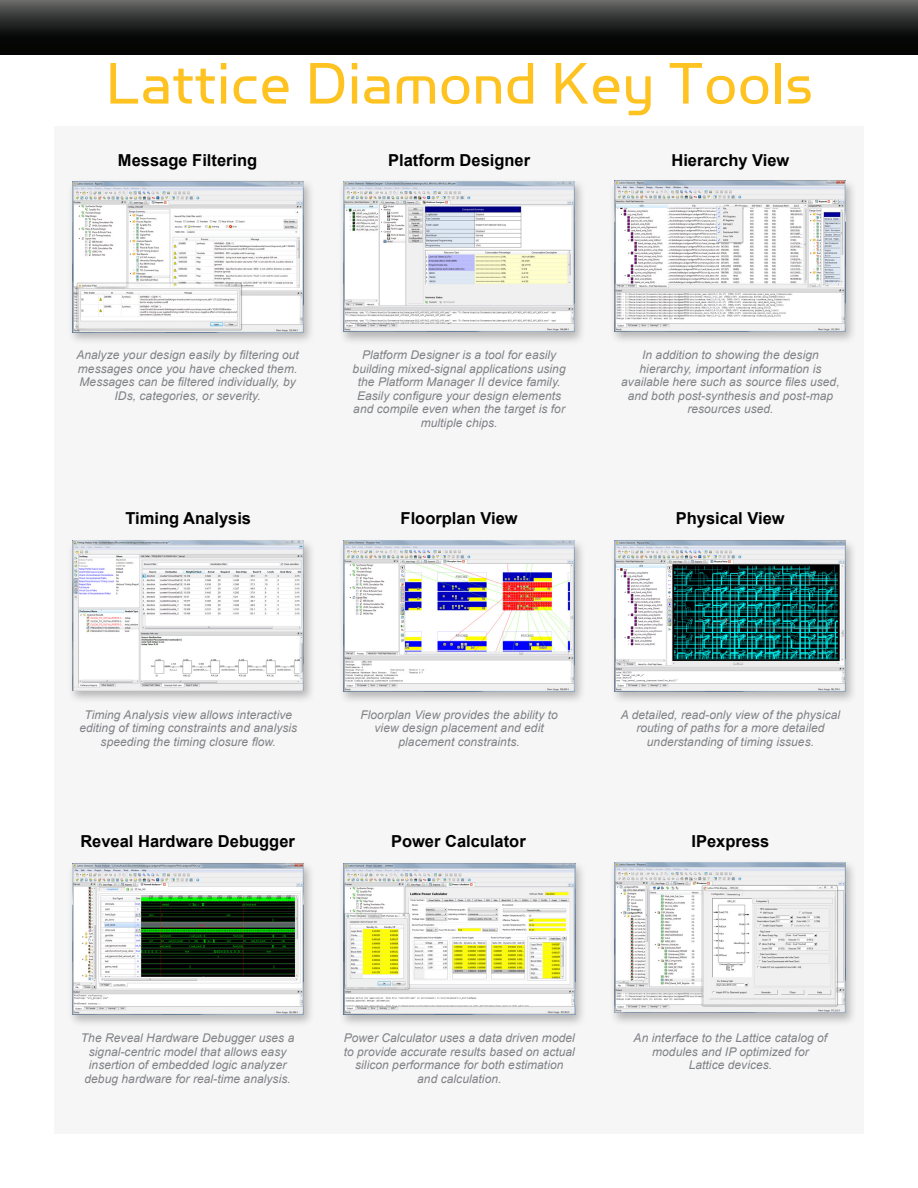
<style>
.page{position:relative;width:918px;height:1188px;background:#fff}
.page>*{position:absolute;margin:0;border:0;box-sizing:border-box;transform-origin:0 0}
.MAIN_HEADER_-_Top_of{font:66px "Simian Display Orangutan";letter-spacing:.01em;color:#fec221}
.Figure_Heading_Cente{font:700 16.5px "Arial";color:#000}
.t1{font:italic 12px/13.5px "Arial";letter-spacing:.005em;color:#808285;text-align:center}
</style>
<div class="page">
<svg style="left:0;top:0;width:918px;height:54px;background:#252625"></svg>
<div style="left:54px;top:126px;width:810px;height:1008px;background:#f6f6f7"></div>
<div style="left:67px;top:538px;width:248px;height:166px;background:#231f20;opacity:.3"></div>
<img style="left:72px;top:541px;width:232px;height:150px">
<div style="left:67px;top:861px;width:248px;height:167px;background:#231f20;opacity:.3"></div>
<img style="left:72px;top:864px;width:231px;height:150px">
<div style="left:338px;top:861px;width:249px;height:167px;background:#231f20;opacity:.3"></div>
<img style="left:344px;top:864px;width:231px;height:150px">
<div style="left:338px;top:538px;width:248px;height:167px;background:#231f20;opacity:.3"></div>
<img style="left:344px;top:541px;width:231px;height:150px">
<div style="left:67px;top:178px;width:248px;height:167px;background:#231f20;opacity:.3"></div>
<img style="left:72px;top:181px;width:231px;height:151px">
<div style="left:338px;top:178px;width:248px;height:167px;background:#231f20;opacity:.3"></div>
<img style="left:344px;top:181px;width:231px;height:151px">
<div style="left:610px;top:538px;width:247px;height:167px;background:#231f20;opacity:.3"></div>
<img style="left:615px;top:541px;width:231px;height:150px">
<div style="left:610px;top:178px;width:248px;height:167px;background:#231f20;opacity:.3"></div>
<img style="left:615px;top:181px;width:231px;height:150px">
<div style="left:609px;top:860px;width:248px;height:166px;background:#231f20;opacity:.3"></div>
<img style="left:615px;top:862px;width:231px;height:151px">
<p class="MAIN_HEADER_-_Top_of" style="left:105px;top:49px;width:709px">Lattice Diamond Key Tools</p>
<p class="Figure_Heading_Cente" style="left:118px;top:149px;width:141px">Message Filtering</p>
<p class="Figure_Heading_Cente" style="left:388px;top:149px;width:144px">Platform Designer</p>
<p class="Figure_Heading_Cente" style="left:671px;top:149px;width:120px">Hierarchy View</p>
<p class="t1" style="left:76px;top:349px;width:224px">Analyze your design easily by filtering out messages once you have checked them.<br>Messages can be filtered individually, by IDs, categories, or severity.</p>
<p class="t1" style="left:353px;top:349px;width:215px">Platform Designer is a tool for easily building mixed-signal applications using the Platform Manager II device family.<br>Easily configure your design elements and compile even when the target is for multiple chips.</p>
<p class="Figure_Heading_Cente" style="left:125px;top:508px;width:127px">Timing Analysis</p>
<p class="Figure_Heading_Cente" style="left:401px;top:508px;width:119px">Floorplan View</p>
<p class="t1" style="left:621px;top:349px;width:220px">In addition to showing the design hierarchy, important information is available here such as source files used, and both post-synthesis and post-map resources used.</p>
<p class="Figure_Heading_Cente" style="left:676px;top:508px;width:110px">Physical View</p>
<p class="t1" style="left:79px;top:708px;width:219px">Timing Analysis view allows interactive editing of timing constraints and analysis speeding the timing closure flow.</p>
<p class="Figure_Heading_Cente" style="left:80px;top:830px;width:216px">Reveal Hardware Debugger</p>
<p class="t1" style="left:360px;top:708px;width:199px">Floorplan View provides the ability to view design placement and edit placement constraints.</p>
<p class="Figure_Heading_Cente" style="left:391px;top:830px;width:136px">Power Calculator</p>
<p class="t1" style="left:621px;top:708px;width:221px">A detailed, read-only view of the physical routing of paths for a more detailed understanding of timing issues.</p>
<p class="Figure_Heading_Cente" style="left:692px;top:830px;width:79px">IPexpress</p>
<p class="t1" style="left:81px;top:1031px;width:215px">The Reveal Hardware Debugger uses a signal-centric model that allows easy insertion of embedded logic analyzer debug hardware for real-time analysis.</p>
<p class="t1" style="left:344px;top:1031px;width:233px">Power Calculator uses a data driven model to provide accurate results based on actual silicon performance for both estimation and calculation.</p>
<p class="t1" style="left:634px;top:1031px;width:195px">An interface to the Lattice catalog of modules and IP optimized for<br>Lattice devices.</p>
</div>
